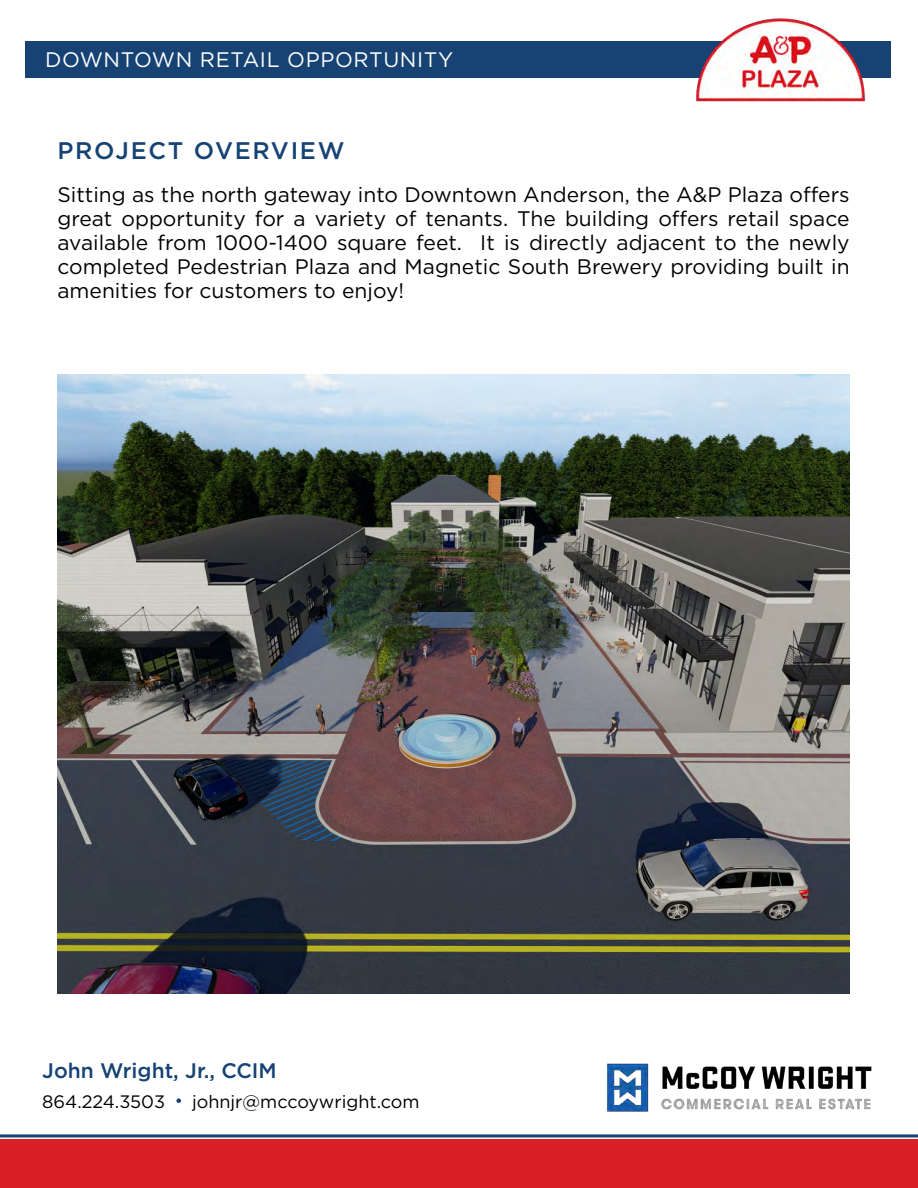
<style>
.page{position:relative;width:918px;height:1188px;background:#fff}
.page>*{position:absolute;margin:0;border:0;box-sizing:border-box;transform-origin:0 0}
.t1{font:500 24px "Gotham";letter-spacing:.07em;color:#164374}
.t2{font:21px/24px "Gotham";color:#000;text-align:justify}
.t3{font:21px "Gotham";letter-spacing:.03em;color:#fff}
.t4{font:500 21px "Gotham";color:#164374}
.t5{font:18px "Gotham";color:#000}
</style>
<div class="page">
<div style="left:0;top:1140px;width:918px;height:48px;background:#d92027"></div>
<img style="left:607px;top:1063px;width:265px;height:49px">
<hr style="left:0;top:1134px;width:918px;height:3px;background:#164374">
<img style="left:57px;top:374px;width:793px;height:620px">
<div style="left:25px;top:42px;width:866px;height:36px;background:#164374"></div>
<img style="left:693px;top:18px;width:176px;height:84px">
<svg style="left:176px;top:1098px;width:5px;height:5px"></svg>
<p class="t3" style="left:45px;top:46px;width:410px">DOWNTOWN RETAIL OPPORTUNITY</p>
<p class="t1" style="left:57px;top:135px;width:289px">PROJECT OVERVIEW</p>
<p class="t2" style="left:57px;top:182px;width:794px">Sitting as the north gateway into Downtown Anderson, the A&amp;P Plaza offers great opportunity for a variety of tenants. The building offers retail space available from 1000-1400 square feet. It is directly adjacent to the newly completed Pedestrian Plaza and Magnetic South Brewery providing built in amenities for customers to enjoy!</p>
<p class="t4" style="left:42px;top:1057px;width:236px">John Wright, Jr., CCIM</p>
<p class="t5" style="left:42px;top:1090px;width:124px">864.224.3503</p>
<p class="t5" style="left:192px;top:1090px;width:229px">johnjr@mccoywright.com</p>
</div>
